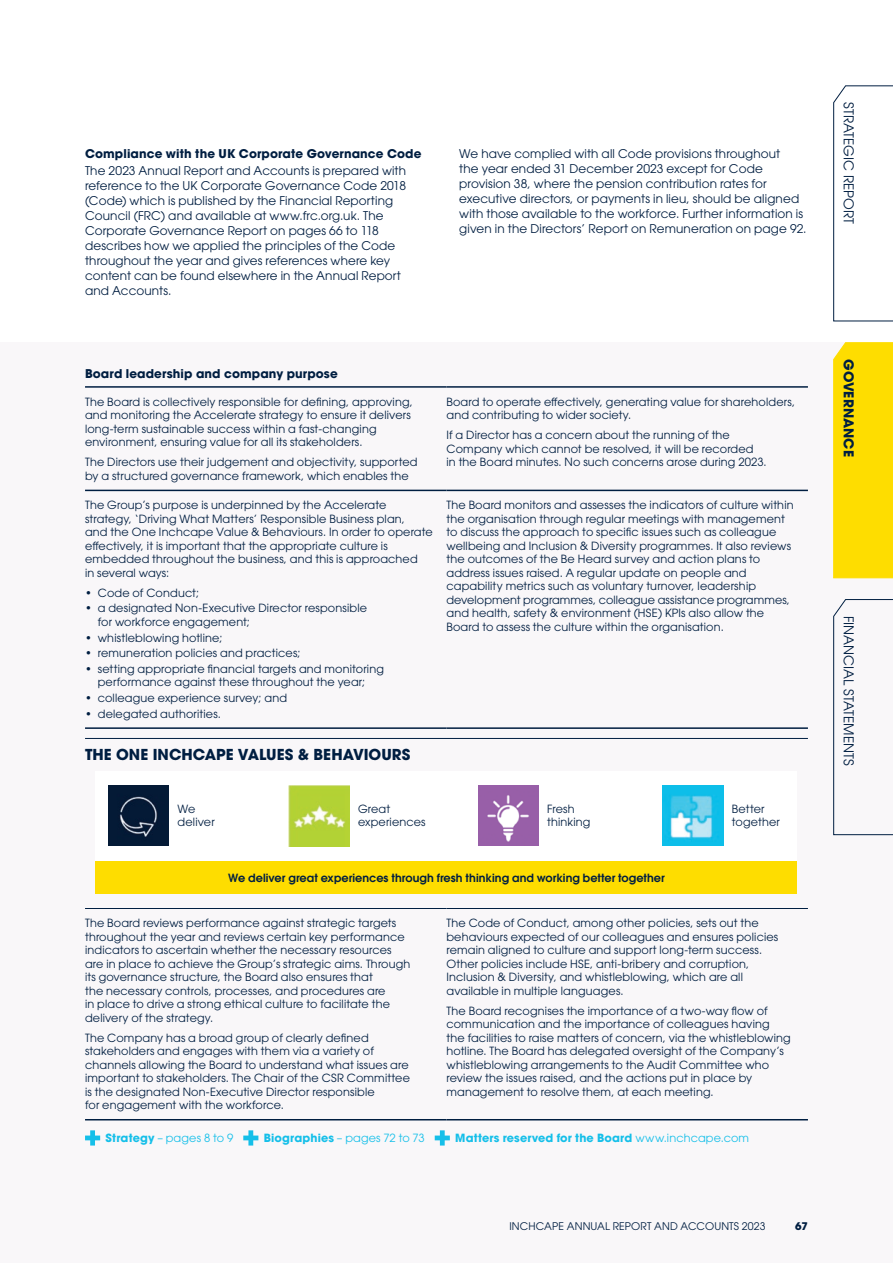
<style>
.page{position:relative;width:893px;height:1263px;background:#fff}
.page>*{position:absolute;margin:0;border:0;box-sizing:border-box;transform-origin:0 0}
.t1{font:700 15px "ITC Avant Garde Pro";color:#001e41}
.t2{font:13.5px "ITC Avant Garde Pro";letter-spacing:.005em;color:#001e41}
.t3{font:700 13.5px "ITC Avant Garde Pro";letter-spacing:.005em;color:#001e41}
.t4{font:12px/15px "ITC Avant Garde Pro";letter-spacing:.01em;color:#001e41}
.t5{font:700 12px "ITC Avant Garde Pro";letter-spacing:.01em;color:#001e41}
.t6{font:11.25px/13.5px "ITC Avant Garde Pro";letter-spacing:.015em;color:#001e41}
.t7{font:600 11.25px "ITC Avant Garde Pro";letter-spacing:.005em;color:#001e41}
.t8{font:700 11.25px "ITC Avant Garde Pro";letter-spacing:.01em;color:#15bfe9}
.t9{font:11.25px "ITC Avant Garde Pro";letter-spacing:.01em;color:#15bfe9}
.t10{font:10.5px "ITC Avant Garde Pro";letter-spacing:.01em;color:#001e41}
.t11{font:700 10.5px "ITC Avant Garde Pro";color:#001e41}
.s1{font-weight:700}
.s2{font-weight:400}
</style>
<div class="page">
<div style="left:1px;top:342px;width:892px;height:921px;background:#f9f7f9"></div>
<hr style="left:85px;top:386px;width:361px;height:2px;background:#001e41">
<hr style="left:446px;top:386px;width:362px;height:2px;background:#001e41">
<hr style="left:85px;top:490px;width:361px;height:1px;background:#001e41">
<hr style="left:446px;top:490px;width:362px;height:1px;background:#001e41">
<hr style="left:85px;top:727px;width:361px;height:2px;background:#001e41">
<hr style="left:446px;top:727px;width:362px;height:2px;background:#001e41">
<hr style="left:85px;top:907px;width:361px;height:2px;background:#001e41">
<hr style="left:446px;top:907px;width:362px;height:2px;background:#001e41">
<hr style="left:85px;top:1119px;width:361px;height:1px;background:#001e41">
<hr style="left:446px;top:1119px;width:362px;height:1px;background:#001e41">
<hr style="left:85px;top:738px;width:723px;height:1px;background:#001e41">
<div style="left:96px;top:861px;width:701px;height:33px;background:#fedd00"></div>
<div style="left:96px;top:771px;width:701px;height:90px;background:#fff"></div>
<img style="left:109px;top:785px;width:60px;height:61px">
<img style="left:289px;top:786px;width:60px;height:60px">
<img style="left:478px;top:785px;width:60px;height:61px">
<img style="left:663px;top:785px;width:60px;height:61px">
<svg style="left:85px;top:1130px;width:15px;height:15px"></svg>
<svg style="left:243px;top:1130px;width:15px;height:15px"></svg>
<svg style="left:435px;top:1130px;width:15px;height:15px"></svg>
<div style="left:833px;top:342px;width:60px;height:236px;background:#fedd00"></div>
<svg style="left:833px;top:599px;width:60px;height:236px"></svg>
<svg style="left:833px;top:85px;width:60px;height:236px"></svg>
<p class="t5" style="left:85px;top:145px;width:338px">Compliance with the UK Corporate Governance Code</p>
<p class="t4" style="left:85px;top:163px;width:323px">The 2023 Annual Report and Accounts is prepared with reference to the UK Corporate Governance Code 2018 (Code) which is published by the Financial Reporting Council (FRC) and available at www.frc.org.uk. The Corporate Governance Report on pages 66 to 118 describes how we applied the principles of the Code throughout the year and gives references where key content can be found elsewhere in the Annual Report and Accounts.</p>
<p class="t4" style="left:459px;top:146px;width:349px">We have complied with all Code provisions throughout<br>the year ended 31 December 2023 except for Code provision 38, where the pension contribution rates for executive directors, or payments in lieu, should be aligned with those available to the workforce. Further information is given in the Directors’ Report on Remuneration on page 92.</p>
<p class="t5" style="left:85px;top:366px;width:254px">Board leadership and company purpose</p>
<p class="t6" style="left:85px;top:395px;width:329px">The Board is collectively responsible for defining, approving, and monitoring the Accelerate strategy to ensure it delivers long-term sustainable success within a fast-changing environment, ensuring value for all its stakeholders.</p>
<p class="t6" style="left:85px;top:455px;width:334px">The Directors use their judgement and objectivity, supported by a structured governance framework, which enables the</p>
<p class="t6" style="left:85px;top:498px;width:349px">The Group’s purpose is underpinned by the Accelerate strategy, ‘Driving What Matters’ Responsible Business plan,<br>and the One Inchcape Value &amp; Behaviours. In order to operate effectively, it is important that the appropriate culture is embedded throughout the business, and this is approached<br>in several ways:</p>
<p class="t6" style="left:85px;top:586px;width:116px">• Code of Conduct;</p>
<p class="t6" style="left:98px;top:601px;width:271px;text-indent:-13px">• a designated Non-Executive Director responsible for workforce engagement;</p>
<p class="t6" style="left:85px;top:630px;width:139px">• whistleblowing hotline;</p>
<p class="t6" style="left:85px;top:646px;width:217px">• remuneration policies and practices;</p>
<p class="t6" style="left:85px;top:662px;width:300px;text-align:center">• setting appropriate financial targets and monitoring performance against these throughout the year;</p>
<p class="t6" style="left:85px;top:691px;width:203px">• colleague experience survey; and</p>
<p class="t6" style="left:85px;top:706px;width:137px">• delegated authorities.</p>
<h1 class="t1" style="left:85px;top:745px;width:327px">THE ONE INCHCAPE VALUES &amp; BEHAVIOURS</h1>
<p class="t6" style="left:446px;top:395px;width:350px">Board to operate effectively, generating value for shareholders, and contributing to wider society.</p>
<p class="t6" style="left:446px;top:428px;width:322px">If a Director has a concern about the running of the<br>Company which cannot be resolved, it will be recorded<br>in the Board minutes. No such concerns arose during 2023.</p>
<p class="t6" style="left:446px;top:498px;width:349px">The Board monitors and assesses the indicators of culture within the organisation through regular meetings with management to discuss the approach to specific issues such as colleague wellbeing and Inclusion &amp; Diversity programmes. It also reviews the outcomes of the Be Heard survey and action plans to address issues raised. A regular update on people and capability metrics such as voluntary turnover, leadership development programmes, colleague assistance programmes, and health, safety &amp; environment (HSE) KPIs also allow the Board to assess the culture within the organisation.</p>
<p class="t6" style="left:178px;top:802px;width:39px">We deliver</p>
<p class="t6" style="left:358px;top:802px;width:69px">Great experiences</p>
<p class="t6" style="left:547px;top:802px;width:45px">Fresh thinking</p>
<p class="t6" style="left:732px;top:802px;width:49px">Better together</p>
<p class="t7" style="left:228px;top:870px;width:438px">We deliver great experiences through fresh thinking and working better together</p>
<p class="t6" style="left:85px;top:916px;width:327px">The Board reviews performance against strategic targets throughout the year and reviews certain key performance indicators to ascertain whether the necessary resources are in place to achieve the Group’s strategic aims. Through its governance structure, the Board also ensures that<br>the necessary controls, processes, and procedures are<br>in place to drive a strong ethical culture to facilitate the delivery of the strategy.</p>
<p class="t6" style="left:85px;top:1030px;width:326px">The Company has a broad group of clearly defined stakeholders and engages with them via a variety of channels allowing the Board to understand what issues are important to stakeholders. The Chair of the CSR Committee is the designated Non-Executive Director responsible<br>for engagement with the workforce.</p>
<p class="t6" style="left:446px;top:916px;width:333px">The Code of Conduct, among other policies, sets out the behaviours expected of our colleagues and ensures policies remain aligned to culture and support long-term success.<br>Other policies include HSE, anti-bribery and corruption, Inclusion &amp; Diversity, and whistleblowing, which are all available in multiple languages.</p>
<p class="t6" style="left:446px;top:1003px;width:346px">The Board recognises the importance of a two-way flow of communication and the importance of colleagues having<br>the facilities to raise matters of concern, via the whistleblowing hotline. The Board has delegated oversight of the Company’s whistleblowing arrangements to the Audit Committee who review the issues raised, and the actions put in place by management to resolve them, at each meeting.</p>
<p class="t9" style="left:106px;top:1131px;width:129px"><span class="s1">Strategy</span> – pages 8 to 9</p>
<p class="t9" style="left:264px;top:1131px;width:162px"><span class="s1">Biographies</span> – pages 72 to 73</p>
<p class="t8" style="left:455px;top:1131px;width:295px">Matters reserved for the Board <span class="s2">www.inchcape.com</span></p>
<p class="t10" style="left:509px;top:1220px;width:258px">INCHCAPE ANNUAL REPORT AND ACCOUNTS 2023</p>
<p class="t11" style="left:795px;top:1219px;width:14px">67</p>
<p class="t2" style="left:857px;top:102px;width:123px;rotate:90deg">STRATEGIC REPORT</p>
<p class="t3" style="left:858px;top:359px;width:99px;rotate:90deg">GOVERNANCE</p>
<p class="t2" style="left:857px;top:616px;width:151px;rotate:90deg">FINANCIAL STATEMENTS</p>
</div>
